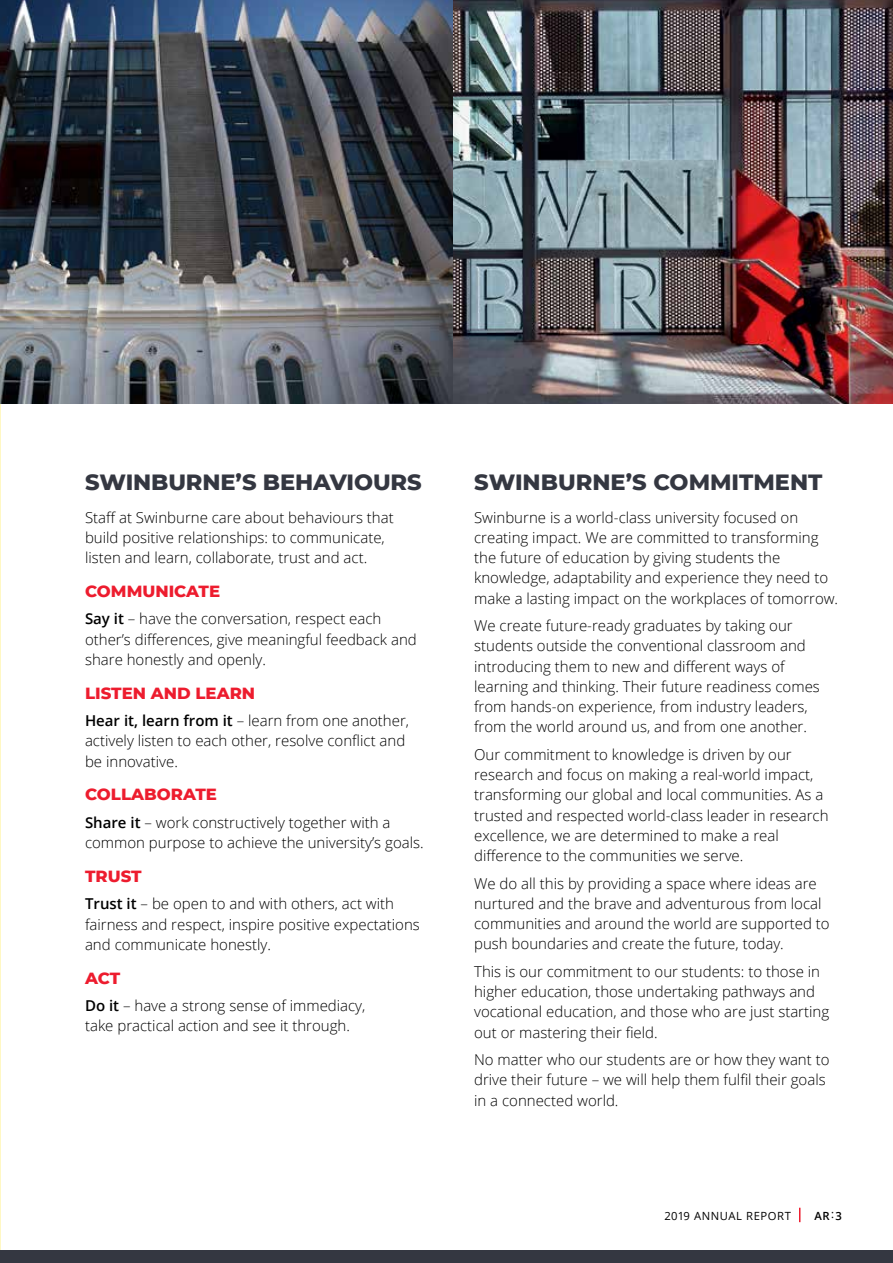
<style>
.page{position:relative;width:893px;height:1263px;background:#fff}
.page>*{position:absolute;margin:0;border:0;box-sizing:border-box;transform-origin:0 0}
.front_-_subhead_1{font:800 22.5px "Montserrat";letter-spacing:-.005em;color:#343741}
.front_-_subhead_1-2{font:800 16.5px "Montserrat";color:#ed1c2e}
.body_text_for_vision{font:300 15px/20.2px "Open Sans";color:#000}
.t1{font:11.25px "Open Sans";letter-spacing:.05em;color:#000}
.t2{font:600 11.25px "Open Sans";color:#000}
.s1{font-weight:600}
.s2{font-weight:400}
</style>
<div class="page">
<img style="left:0;top:0;width:893px;height:404px">
<svg style="left:799px;top:1208px;width:1px;height:14px"></svg>
<div style="left:0;top:1250px;width:893px;height:13px;background:#343741"></div>
<p class="front_-_subhead_1" style="left:85px;top:465px;width:338px">SWINBURNE’S BEHAVIOURS</p>
<p class="body_text_for_vision" style="left:85px;top:507px;width:310px">Staff at Swinburne care about behaviours that build positive relationships: to communicate, listen and learn, collaborate, trust and act.</p>
<p class="front_-_subhead_1-2" style="left:85px;top:579px;width:137px">COMMUNICATE</p>
<p class="body_text_for_vision" style="left:85px;top:608px;width:333px"><span class="s1">Say it</span> – have the conversation, respect each other’s differences, give meaningful feedback and share honestly and openly.</p>
<p class="front_-_subhead_1-2" style="left:85px;top:681px;width:172px">LISTEN AND LEARN</p>
<p class="body_text_for_vision" style="left:85px;top:710px;width:326px"><span class="s1">Hear it, learn from it</span> – learn from one another, actively listen to each other, resolve conflict and be innovative.</p>
<p class="front_-_subhead_1-2" style="left:85px;top:782px;width:133px">COLLABORATE</p>
<p class="body_text_for_vision" style="left:85px;top:812px;width:340px"><span class="s1">Share it</span> – work constructively together with a common purpose to achieve the university’s goals.</p>
<p class="front_-_subhead_1-2" style="left:85px;top:864px;width:58px">TRUST</p>
<p class="body_text_for_vision" style="left:85px;top:893px;width:336px"><span class="s1">Trust it</span> – be open to and with others, act with fairness and respect, inspire positive expectations and communicate honestly.</p>
<p class="front_-_subhead_1-2" style="left:85px;top:965px;width:37px">ACT</p>
<p class="body_text_for_vision" style="left:85px;top:995px;width:282px"><span class="s1">Do it</span> – have a strong sense of immediacy, take practical action and see it through.</p>
<p class="front_-_subhead_1" style="left:474px;top:465px;width:350px">SWINBURNE’S COMMITMENT</p>
<p class="body_text_for_vision" style="left:474px;top:507px;width:366px">Swinburne is a world-class university focused on creating impact. We are committed to transforming the future of education by giving students the knowledge, adaptability and experience they need to make a lasting impact on the workplaces of tomorrow.</p>
<p class="body_text_for_vision" style="left:474px;top:615px;width:347px">We create future-ready graduates by taking our students outside the conventional classroom and introducing them to new and different ways of learning and thinking. Their future readiness comes from hands-on experience, from industry leaders, from the world around us, and from one another.</p>
<p class="body_text_for_vision" style="left:474px;top:744px;width:356px">Our commitment to knowledge is driven by our research and focus on making a real-world impact, transforming our global and local communities. As a trusted and respected world-class leader in research excellence, we are determined to make a real difference to the communities we serve.</p>
<p class="body_text_for_vision" style="left:474px;top:872px;width:357px">We do all this by providing a space where ideas are nurtured and the brave and adventurous from local communities and around the world are supported to push boundaries and create the future, today.</p>
<p class="body_text_for_vision" style="left:474px;top:961px;width:357px">This is our commitment to our students: to those in higher education, those undertaking pathways and vocational education, and those who are just starting out or mastering their field.</p>
<p class="body_text_for_vision" style="left:474px;top:1049px;width:357px">No matter who our students are or how they want to drive their future – we will help them fulfil their goals in a connected world.</p>
<p class="t1" style="left:665px;top:1208px;width:128px">2019 ANNUAL REPORT</p>
<p class="t2" style="left:814px;top:1208px;width:29px">AR<span class="s2">:</span>3</p>
</div>
